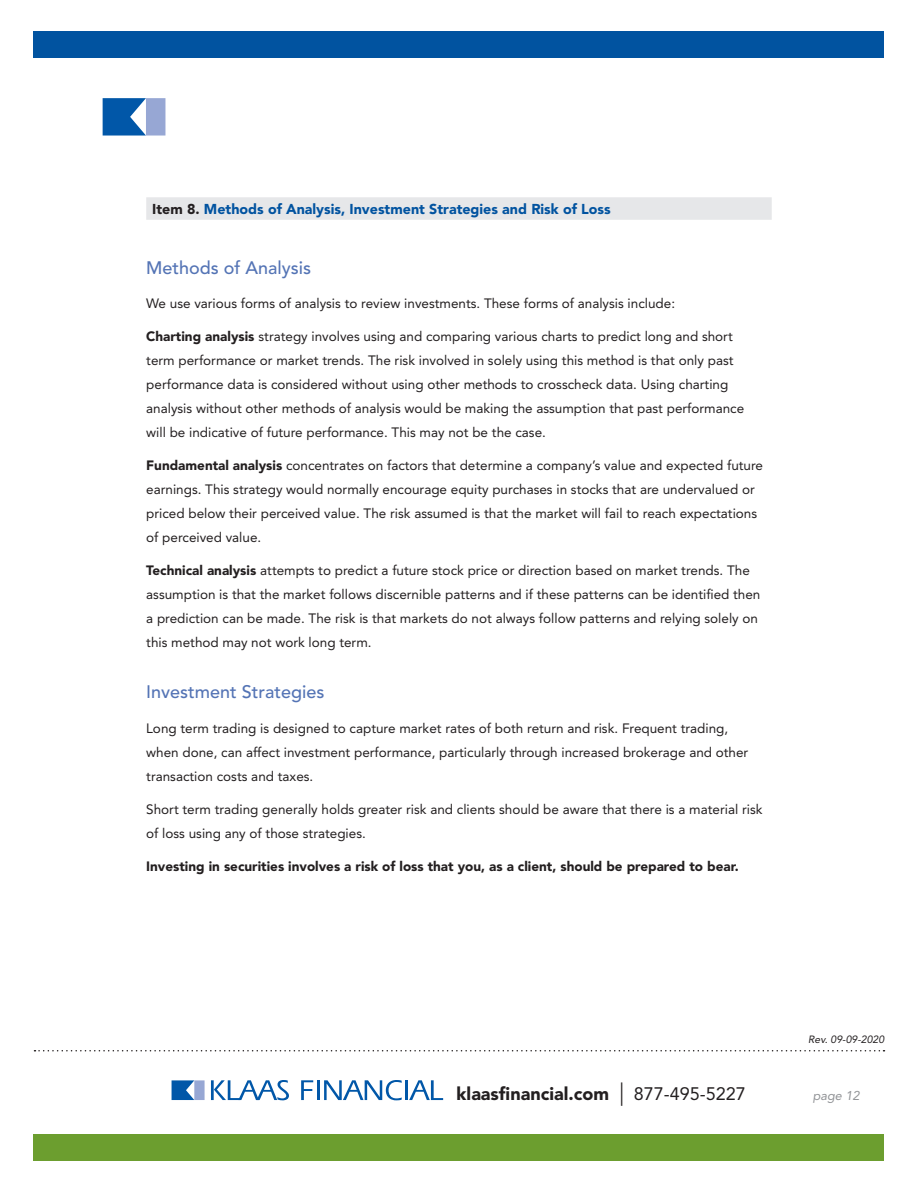
<style>
.page{position:relative;width:918px;height:1188px;background:#fff}
.page>*{position:absolute;margin:0;border:0;box-sizing:border-box;transform-origin:0 0}
.Header___repl_underl{font:500 18px "Avenir";color:#5474b5}
.t1{font:900 18px "Avenir";color:#231f20}
.Item_section_-_BARS{font:900 14.25px "Avenir";color:#0153a0}
.BODY_9_16{font:13.5px/24px "Avenir";color:#231f20}
.BODY_9_16-2{font:900 13.5px "Avenir";color:#231f20}
.t2{font:italic 12.75px "Avenir";color:#939598}
.t3{font:italic 10.5px "Avenir";color:#231f20}
.s1{color:#231f20}
.s2{font-weight:900}
.s3{font-weight:400;font-size:23.4px}
.s4{font-weight:400}
</style>
<div class="page">
<div style="left:34px;top:32px;width:850px;height:26px;background:#0153a0"></div>
<div style="left:34px;top:1134px;width:850px;height:27px;background:#6c9e2f"></div>
<svg style="left:34px;top:1050px;width:850px;height:2px"></svg>
<svg style="left:211px;top:1080px;width:78px;height:20px"></svg>
<svg style="left:301px;top:1080px;width:12px;height:20px"></svg>
<hr style="left:317px;top:1080px;width:3px;height:20px;background:#0157a8">
<svg style="left:324px;top:1080px;width:78px;height:20px"></svg>
<hr style="left:405px;top:1080px;width:3px;height:20px;background:#0157a8">
<svg style="left:409px;top:1080px;width:34px;height:20px"></svg>
<svg style="left:172px;top:1080px;width:33px;height:20px"></svg>
<svg style="left:103px;top:98px;width:62px;height:38px;background:#5287c1"></svg>
<div style="left:146px;top:197px;width:626px;height:23px;background:#e6e7e9"></div>
<p class="Item_section_-_BARS" style="left:152px;top:200px;width:460px"><span class="s1">Item 8.</span> Methods of Analysis, Investment Strategies and Risk of Loss</p>
<p class="Header___repl_underl" style="left:146px;top:257px;width:167px">Methods of Analysis</p>
<p class="BODY_9_16" style="left:146px;top:292px;width:530px">We use various forms of analysis to review investments. These forms of analysis include:</p>
<p class="BODY_9_16" style="left:146px;top:325px;width:600px"><span class="s2">Charting analysis</span> strategy involves using and comparing various charts to predict long and short term performance or market trends. The risk involved in solely using this method is that only past performance data is considered without using other methods to crosscheck data. Using charting analysis without other methods of analysis would be making the assumption that past performance will be indicative of future performance. This may not be the case.</p>
<p class="BODY_9_16" style="left:146px;top:454px;width:618px"><span class="s2">Fundamental analysis</span> concentrates on factors that determine a company’s value and expected future earnings. This strategy would normally encourage equity purchases in stocks that are undervalued or priced below their perceived value. The risk assumed is that the market will fail to reach expectations of perceived value.</p>
<p class="BODY_9_16" style="left:146px;top:559px;width:616px"><span class="s2">Technical analysis</span> attempts to predict a future stock price or direction based on market trends. The assumption is that the market follows discernible patterns and if these patterns can be identified then a prediction can be made. The risk is that markets do not always follow patterns and relying solely on this method may not work long term.</p>
<p class="Header___repl_underl" style="left:146px;top:682px;width:180px">Investment Strategies</p>
<p class="BODY_9_16" style="left:146px;top:716px;width:604px">Long term trading is designed to capture market rates of both return and risk. Frequent trading, when done, can affect investment performance, particularly through increased brokerage and other transaction costs and taxes.</p>
<p class="BODY_9_16" style="left:146px;top:797px;width:618px">Short term trading generally holds greater risk and clients should be aware that there is a material risk of loss using any of those strategies.</p>
<p class="BODY_9_16-2" style="left:146px;top:858px;width:594px">Investing in securities involves a risk of loss that you, as a client, should be prepared to bear.</p>
<p class="t3" style="left:808px;top:1033px;width:78px">Rev. 09-09-2020</p>
<h1 class="t1" style="left:457px;top:1083px;width:291px">klaasfinancial.com <span class="s3">|</span> <span class="s4">877-495-5227</span></h1>
<p class="t2" style="left:813px;top:1088px;width:49px">page 12</p>
</div>
